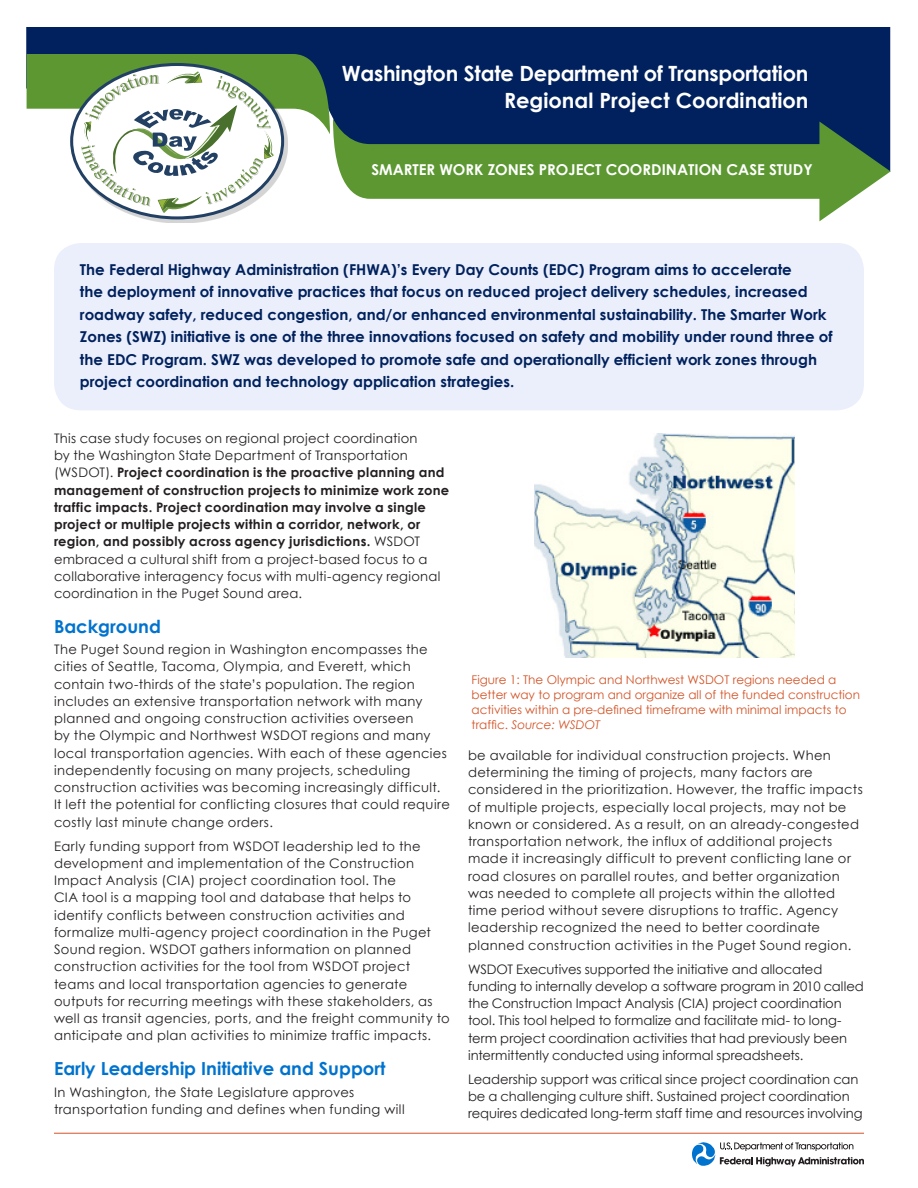
<style>
.page{position:relative;width:918px;height:1188px;background:#fff}
.page>*{position:absolute;margin:0;border:0;box-sizing:border-box;transform-origin:0 0}
.Heading_Level_1{font:700 21px/27px "Century Gothic";letter-spacing:-.01em;color:#fff;text-align:right}
.t1{font:700 18px "Century Gothic";color:#0073ce}
.Body_Text{font:700 15px/22.5px "Century Gothic";color:#00215d}
.Heading_Level_1-2{font:700 15px "Century Gothic";color:#fff}
.body{font:13.2px/17.2px "Century Gothic";letter-spacing:.025em;color:#231f20}
.body-2{font:13.2px/17.2px "Century Gothic";color:#231f20}
.Image_Caption{font:12px/15px "Century Gothic";color:#d35427}
.s1{font-weight:700}
.s2{font-style:italic}
</style>
<div class="page">
<svg style="left:692px;top:1142px;width:172px;height:25px"></svg>
<hr style="left:54px;top:1133px;width:810px;height:1px;background:#d35427">
<div style="left:26px;top:27px;width:864px;height:91px;background:#00215d"></div>
<svg style="left:333px;top:118px;width:558px;height:103px;fill:#5c9731"></svg>
<div style="left:73px;top:66px;width:214px;height:157px;background:#231f20;opacity:.19"></div>
<svg style="left:27px;top:54px;width:303px;height:160px"></svg>
<div style="left:54px;top:243px;width:810px;height:167px;background:#ebeffb;border-radius:27px"></div>
<img style="left:534px;top:433px;width:261px;height:225px">
<h1 class="Heading_Level_1" style="left:342px;top:60px;width:468px">Washington State Department of Transportation<br>Regional Project Coordination</h1>
<h1 class="Heading_Level_1-2" style="left:371px;top:160px;width:443px">SMARTER WORK ZONES PROJECT COORDINATION CASE STUDY</h1>
<p class="Body_Text" style="left:80px;top:258px;width:754px">The Federal Highway Administration (FHWA)’s Every Day Counts (EDC) Program aims to accelerate<br>the deployment of innovative practices that focus on reduced project delivery schedules, increased roadway safety, reduced congestion, and/or enhanced environmental sustainability. The Smarter Work Zones (SWZ) initiative is one of the three innovations focused on safety and mobility under round three of the EDC Program. SWZ was developed to promote safe and operationally efficient work zones through project coordination and technology application strategies.</p>
<p class="body" style="left:54px;top:429px;width:397px">This case study focuses on regional project coordination<br>by the Washington State Department of Transportation (WSDOT). <span class="s1">Project coordination is the proactive planning and management of construction projects to minimize work zone traffic impacts. Project coordination may involve a single project or multiple projects within a corridor, network, or region, and possibly across agency jurisdictions.</span> WSDOT embraced a cultural shift from a project-based focus to a collaborative interagency focus with multi-agency regional coordination in the Puget Sound area.</p>
<p class="t1" style="left:54px;top:615px;width:108px">Background</p>
<p class="body" style="left:54px;top:641px;width:397px">The Puget Sound region in Washington encompasses the cities of Seattle, Tacoma, Olympia, and Everett, which contain two-thirds of the state’s population. The region includes an extensive transportation network with many planned and ongoing construction activities overseen<br>by the Olympic and Northwest WSDOT regions and many local transportation agencies. With each of these agencies independently focusing on many projects, scheduling construction activities was becoming increasingly difficult.<br>It left the potential for conflicting closures that could require costly last minute change orders.</p>
<p class="body" style="left:54px;top:837px;width:397px">Early funding support from WSDOT leadership led to the development and implementation of the Construction Impact Analysis (CIA) project coordination tool. The<br>CIA tool is a mapping tool and database that helps to identify conflicts between construction activities and formalize multi-agency project coordination in the Puget Sound region. WSDOT gathers information on planned construction activities for the tool from WSDOT project teams and local transportation agencies to generate outputs for recurring meetings with these stakeholders, as well as transit agencies, ports, and the freight community to anticipate and plan activities to minimize traffic impacts.</p>
<p class="t1" style="left:54px;top:1057px;width:333px">Early Leadership Initiative and Support</p>
<p class="body" style="left:54px;top:1083px;width:352px">In Washington, the State Legislature approves transportation funding and defines when funding will</p>
<p class="Image_Caption" style="left:472px;top:672px;width:390px">Figure 1: The Olympic and Northwest WSDOT regions needed a better way to program and organize all of the funded construction activities within a pre-defined timeframe with minimal impacts to traffic. <span class="s2">Source: WSDOT</span></p>
<p class="body" style="left:468px;top:746px;width:396px">be available for individual construction projects. When determining the timing of projects, many factors are considered in the prioritization. However, the traffic impacts of multiple projects, especially local projects, may not be known or considered. As a result, on an already-congested transportation network, the influx of additional projects made it increasingly difficult to prevent conflicting lane or road closures on parallel routes, and better organization was needed to complete all projects within the allotted time period without severe disruptions to traffic. Agency leadership recognized the need to better coordinate planned construction activities in the Puget Sound region.</p>
<p class="body-2" style="left:468px;top:960px;width:397px">WSDOT Executives supported the initiative and allocated funding to internally develop a software program in 2010 called the Construction Impact Analysis (CIA) project coordination tool. This tool helped to formalize and facilitate mid- to long&shy;term project coordination activities that had previously been intermittently conducted using informal spreadsheets.</p>
<p class="body-2" style="left:468px;top:1070px;width:396px">Leadership support was critical since project coordination can be a challenging culture shift. Sustained project coordination requires dedicated long-term staff time and resources involving</p>
</div>
